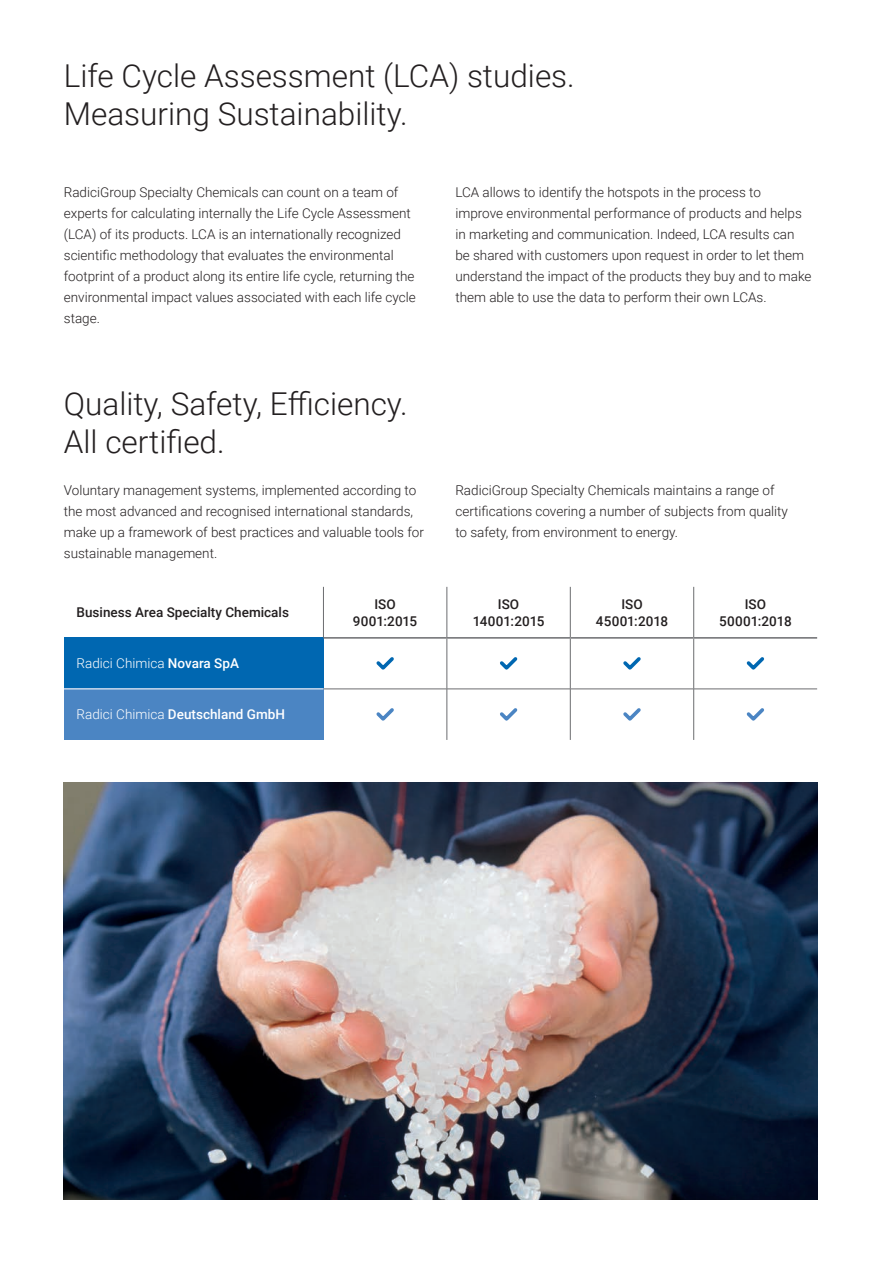
<style>
.page{position:relative;width:881px;height:1263px;background:#fff}
.page>*{position:absolute;margin:0;border:0;box-sizing:border-box;transform-origin:0 0}
.t1{font:300 31.5px "Roboto";color:#231f20}
.t2{font:300 13.5px/21px "Roboto";color:#231f20}
.t3{font:500 13.5px "Roboto";color:#231f20}
.t4{font:500 13.5px "Roboto";color:#fff}
.t5{font:300 13.5px "Roboto";color:#fff}
.s1{font-weight:500}
.s2{font-weight:300}
</style>
<div class="page">
<div style="left:64px;top:638px;width:259px;height:51px;background:#0067b1"></div>
<div style="left:64px;top:689px;width:259px;height:51px;background:#4b85c3"></div>
<hr style="left:446px;top:587px;width:1px;height:50px;background:#6c6d70">
<hr style="left:570px;top:587px;width:1px;height:50px;background:#6c6d70">
<hr style="left:693px;top:587px;width:1px;height:50px;background:#6c6d70">
<hr style="left:446px;top:639px;width:1px;height:50px;background:#6c6d70">
<hr style="left:570px;top:639px;width:1px;height:50px;background:#6c6d70">
<hr style="left:693px;top:639px;width:1px;height:50px;background:#6c6d70">
<hr style="left:323px;top:689px;width:123px;height:1px;background:#6c6d70">
<hr style="left:446px;top:689px;width:124px;height:1px;background:#6c6d70">
<hr style="left:446px;top:689px;width:1px;height:51px;background:#6c6d70">
<hr style="left:570px;top:689px;width:123px;height:1px;background:#6c6d70">
<hr style="left:570px;top:689px;width:1px;height:51px;background:#6c6d70">
<hr style="left:693px;top:689px;width:123px;height:1px;background:#6c6d70">
<hr style="left:693px;top:689px;width:1px;height:51px;background:#6c6d70">
<hr style="left:323px;top:637px;width:123px;height:2px;background:#6c6d70">
<hr style="left:446px;top:637px;width:124px;height:2px;background:#6c6d70">
<hr style="left:570px;top:637px;width:123px;height:2px;background:#6c6d70">
<hr style="left:693px;top:637px;width:123px;height:2px;background:#6c6d70">
<hr style="left:64px;top:689px;width:259px;height:1px;background:#fff">
<hr style="left:323px;top:587px;width:1px;height:50px;background:#6c6d70">
<svg style="left:376px;top:657px;width:18px;height:13px"></svg>
<svg style="left:500px;top:657px;width:18px;height:13px"></svg>
<svg style="left:623px;top:657px;width:18px;height:13px"></svg>
<svg style="left:746px;top:657px;width:18px;height:13px"></svg>
<svg style="left:376px;top:708px;width:18px;height:13px"></svg>
<svg style="left:500px;top:708px;width:18px;height:13px"></svg>
<svg style="left:623px;top:708px;width:18px;height:13px"></svg>
<svg style="left:746px;top:708px;width:18px;height:13px"></svg>
<img style="left:64px;top:782px;width:752px;height:417px">
<p class="t1" style="left:64px;top:54px;width:512px">Life Cycle Assessment (LCA) studies.</p>
<p class="t1" style="left:64px;top:92px;width:345px">Measuring Sustainability.</p>
<p class="t2" style="left:64px;top:181px;width:353px">RadiciGroup Specialty Chemicals can count on a team of experts for calculating internally the Life Cycle Assessment (LCA) of its products. LCA is an internationally recognized scientific methodology that evaluates the environmental footprint of a product along its entire life cycle, returning the environmental impact values associated with each life cycle stage.</p>
<p class="t2" style="left:455px;top:181px;width:357px">LCA allows to identify the hotspots in the process to improve environmental performance of products and helps in marketing and communication. Indeed, LCA results can be shared with customers upon request in order to let them understand the impact of the products they buy and to make them able to use the data to perform their own LCAs.</p>
<p class="t1" style="left:64px;top:382px;width:345px">Quality, Safety, Efficiency.</p>
<p class="t1" style="left:64px;top:419px;width:162px">All certified.</p>
<p class="t2" style="left:64px;top:479px;width:361px">Voluntary management systems, implemented according to the most advanced and recognised international standards, make up a framework of best practices and valuable tools for sustainable management.</p>
<p class="t2" style="left:455px;top:479px;width:334px">RadiciGroup Specialty Chemicals maintains a range of certifications covering a number of subjects from quality to safety, from environment to energy.</p>
<p class="t3" style="left:77px;top:603px;width:214px">Business Area Specialty Chemicals</p>
<p class="t5" style="left:77px;top:654px;width:164px">Radici Chimica <span class="s1">Novara SpA</span></p>
<p class="t4" style="left:77px;top:705px;width:210px"><span class="s2">Radici Chimica</span> Deutschland GmbH</p>
<p class="t3" style="left:374px;top:595px;width:23px">ISO</p>
<p class="t3" style="left:353px;top:611px;width:66px">9001:2015</p>
<p class="t3" style="left:497px;top:595px;width:23px">ISO</p>
<p class="t3" style="left:472px;top:611px;width:73px">14001:2015</p>
<p class="t3" style="left:621px;top:595px;width:23px">ISO</p>
<p class="t3" style="left:595px;top:611px;width:74px">45001:2018</p>
<p class="t3" style="left:744px;top:595px;width:23px">ISO</p>
<p class="t3" style="left:718px;top:611px;width:74px">50001:2018</p>
</div>
